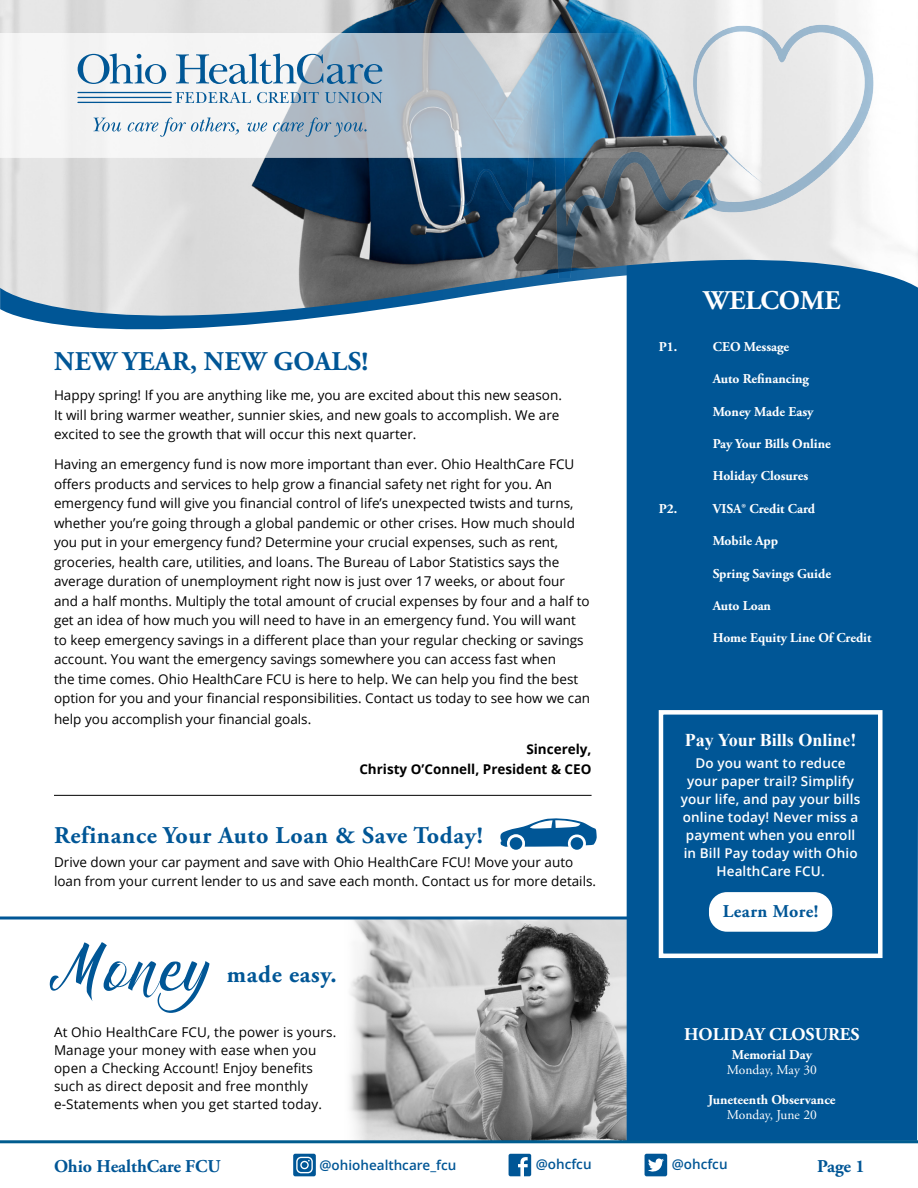
<style>
.page{position:relative;width:918px;height:1188px;background:#fff}
.page>*{position:absolute;margin:0;border:0;box-sizing:border-box;transform-origin:0 0}
.t1{font:75px "manoe";color:#005696}
.t2{font:700 27px "Adobe Garamond Pro";letter-spacing:.015em;color:#005696}
.t3{font:700 27px "Adobe Garamond Pro";color:#fff}
.t4{font:700 24px "Adobe Garamond Pro";letter-spacing:.03em;color:#005696}
.t5{font:700 18px "Adobe Garamond Pro";color:#005696}
.t6{font:700 18px "Times New Roman";color:#fff}
.t7{font:700 18px "Adobe Garamond Pro";color:#fff}
.t8{font:700 18px "Adobe Garamond Pro";letter-spacing:.03em;color:#005696}
.t9{font:13.5px/19.5px "Open Sans";color:#000}
.t10{font:700 13.5px "Adobe Garamond Pro";color:#fff}
.t11{font:600 13.5px/18px "Open Sans";letter-spacing:.01em;color:#fff;text-align:center}
.t12{font:700 13.5px "Open Sans";color:#000}
.t13{font:600 13.5px "Open Sans";color:#005696}
.t14{font:13.5px "Adobe Garamond Pro";color:#fff}
</style>
<div class="page">
<img style="left:349px;top:920px;width:278px;height:220px">
<svg style="left:0;top:916px;width:627px;height:4px"></svg>
<div style="left:627px;top:343px;width:291px;height:797px;background:#005696"></div>
<div style="left:626px;top:331px;width:292px;height:12px;background:#005696"></div>
<svg style="left:20px;top:317px;width:898px;height:14px;fill:#015696"></svg>
<img style="left:0;top:0;width:918px;height:317px">
<hr style="left:0;top:1140px;width:918px;height:3px;background:#005c8f">
<svg style="left:509px;top:1154px;width:22px;height:22px"></svg>
<svg style="left:645px;top:1154px;width:22px;height:22px"></svg>
<svg style="left:293px;top:1154px;width:22px;height:22px"></svg>
<img style="left:438px;top:14px;width:445px;height:263px">
<svg style="left:0;top:33px;width:664px;height:124px"></svg>
<svg style="left:78px;top:53px;width:88px;height:31px"></svg>
<svg style="left:176px;top:53px;width:206px;height:31px"></svg>
<svg style="left:176px;top:92px;width:75px;height:11px"></svg>
<svg style="left:257px;top:92px;width:62px;height:11px"></svg>
<svg style="left:325px;top:92px;width:57px;height:11px"></svg>
<hr style="left:78px;top:102px;width:93px;height:1px;background:#005696">
<hr style="left:78px;top:97px;width:93px;height:1px;background:#005696">
<hr style="left:78px;top:92px;width:93px;height:1px;background:#005696">
<svg style="left:93px;top:118px;width:28px;height:13px"></svg>
<svg style="left:128px;top:117px;width:111px;height:20px"></svg>
<svg style="left:247px;top:122px;width:20px;height:9px"></svg>
<svg style="left:273px;top:117px;width:94px;height:20px"></svg>
<hr style="left:54px;top:795px;width:538px;height:1px;background:#000">
<div style="left:659px;top:710px;width:224px;height:248px;border:4px solid #fff"></div>
<div style="left:709px;top:892px;width:123px;height:40px;background:#fff;border-radius:18px"></div>
<svg style="left:571px;top:837px;width:12px;height:13px"></svg>
<svg style="left:510px;top:837px;width:12px;height:13px"></svg>
<svg style="left:500px;top:818px;width:97px;height:29px"></svg>
<p class="t2" style="left:54px;top:346px;width:316px">NEW YEAR, NEW GOALS!</p>
<p class="t9" style="left:54px;top:385px;width:509px">Happy spring! If you are anything like me, you are excited about this new season.<br>It will bring warmer weather, sunnier skies, and new goals to accomplish. We are excited to see the growth that will occur this next quarter.</p>
<p class="t9" style="left:54px;top:454px;width:538px">Having an emergency fund is now more important than ever. Ohio HealthCare FCU offers products and services to help grow a financial safety net right for you. An emergency fund will give you financial control of life’s unexpected twists and turns, whether you’re going through a global pandemic or other crises. How much should you put in your emergency fund? Determine your crucial expenses, such as rent, groceries, health care, utilities, and loans. The Bureau of Labor Statistics says the average duration of unemployment right now is just over 17 weeks, or about four and a half months. Multiply the total amount of crucial expenses by four and a half to get an idea of how much you will need to have in an emergency fund. You will want to keep emergency savings in a different place than your regular checking or savings account. You want the emergency savings somewhere you can access fast when<br>the time comes. Ohio HealthCare FCU is here to help. We can help you find the best option for you and your financial responsibilities. Contact us today to see how we can</p>
<p class="t9" style="left:54px;top:709px;width:259px">help you accomplish your financial goals.</p>
<p class="t12" style="left:526px;top:740px;width:67px">Sincerely,</p>
<p class="t12" style="left:359px;top:759px;width:234px">Christy O’Connell, President &amp; CEO</p>
<p class="t4" style="left:54px;top:821px;width:431px">Refinance Your Auto Loan &amp; Save Today!</p>
<p class="t9" style="left:54px;top:852px;width:544px">Drive down your car payment and save with Ohio HealthCare FCU! Move your auto loan from your current lender to us and save each month. Contact us for more details.</p>
<p class="t1" style="left:50px;top:938px;width:164px">Money</p>
<p class="t4" style="left:227px;top:961px;width:111px">made easy.</p>
<p class="t9" style="left:54px;top:1023px;width:284px;line-height:18px">At Ohio HealthCare FCU, the power is yours.<br>Manage your money with ease when you open a Checking Account! Enjoy benefits such as direct deposit and free monthly e-Statements when you get started today.</p>
<p class="t3" style="left:704px;top:285px;width:138px">WELCOME</p>
<p class="t10" style="left:659px;top:339px;width:20px">P1.</p>
<p class="t10" style="left:713px;top:339px;width:78px">CEO Message</p>
<p class="t10" style="left:713px;top:371px;width:98px">Auto Refinancing</p>
<p class="t10" style="left:713px;top:403px;width:102px">Money Made Easy</p>
<p class="t10" style="left:713px;top:436px;width:120px">Pay Your Bills Online</p>
<p class="t10" style="left:713px;top:468px;width:97px">Holiday Closures</p>
<p class="t10" style="left:659px;top:501px;width:20px">P2.</p>
<p class="t10" style="left:713px;top:501px;width:104px">VISA® Credit Card</p>
<p class="t10" style="left:713px;top:533px;width:67px">Mobile App</p>
<p class="t10" style="left:713px;top:565px;width:120px">Spring Savings Guide</p>
<p class="t10" style="left:713px;top:598px;width:60px">Auto Loan</p>
<p class="t10" style="left:713px;top:630px;width:160px">Home Equity Line Of Credit</p>
<p class="t6" style="left:685px;top:727px;width:173px">Pay Your Bills Online!</p>
<p class="t11" style="left:681px;top:754px;width:181px">Do you want to reduce your paper trail? Simplify your life, and pay your bills online today! Never miss a payment when you enroll in Bill Pay today with Ohio<br>HealthCare FCU.</p>
<p class="t8" style="left:723px;top:901px;width:97px">Learn More!</p>
<p class="t7" style="left:684px;top:1023px;width:177px">HOLIDAY CLOSURES</p>
<p class="t10" style="left:732px;top:1047px;width:82px">Memorial Day</p>
<p class="t14" style="left:727px;top:1062px;width:91px">Monday, May 30</p>
<p class="t10" style="left:708px;top:1092px;width:129px">Juneteenth Observance</p>
<p class="t14" style="left:727px;top:1107px;width:91px">Monday, June 20</p>
<p class="t13" style="left:320px;top:1156px;width:138px">@ohiohealthcare_fcu</p>
<p class="t13" style="left:536px;top:1155px;width:57px">@ohcfcu</p>
<p class="t13" style="left:672px;top:1155px;width:57px">@ohcfcu</p>
<p class="t5" style="left:54px;top:1155px;width:168px">Ohio HealthCare FCU</p>
<p class="t5" style="left:817px;top:1155px;width:49px">Page 1</p>
</div>
